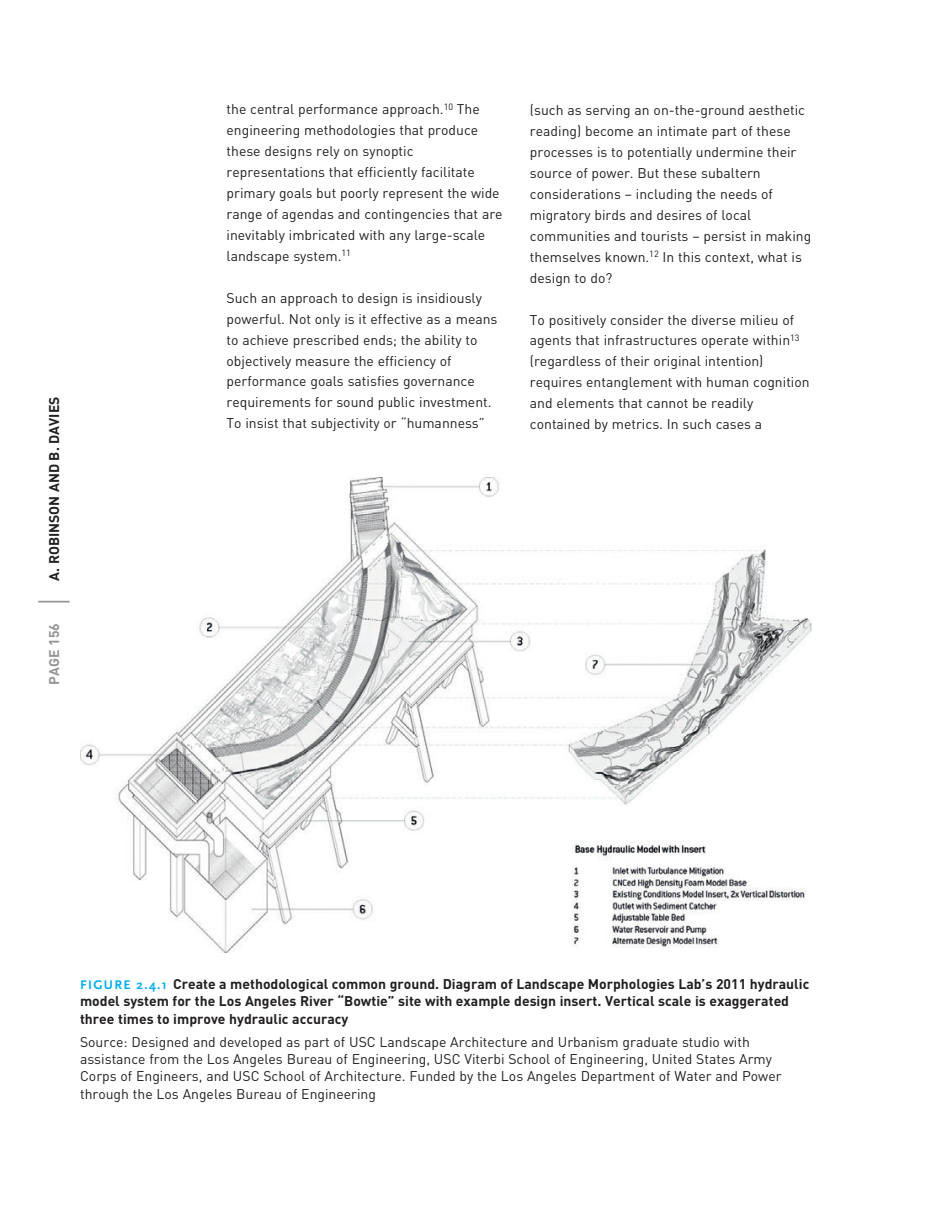
<style>
.page{position:relative;width:938px;height:1221px;background:#fff}
.page>*{position:absolute;margin:0;border:0;box-sizing:border-box;transform-origin:0 0}
.t1{font:14px/21px "DIN";color:#231f20}
.t2{font:700 14px/17.5px "DIN";color:#231f20}
.t3{font:700 14px "DIN";color:#939598}
.s1{font-family:"Scala Sans";font-size:13.12px;color:#00aeef}
</style>
<div class="page">
<hr style="left:38px;top:600px;width:32px;height:2px;background:#939598">
<img style="left:80px;top:477px;width:732px;height:475px">
<p class="t2" style="left:47px;top:580px;width:185px;rotate:-90deg">A. ROBINSON AND B. DAVIES</p>
<p class="t3" style="left:49px;top:684px;width:63px;rotate:-90deg">PAGE 156</p>
<p class="t1" style="left:226px;top:100px;width:277px">the central performance approach.<sup>10</sup> The engineering methodologies that produce these designs rely on synoptic representations that efficiently facilitate primary goals but poorly represent the wide range of agendas and contingencies that are inevitably imbricated with any large-scale landscape system.<sup>11</sup></p>
<p class="t1" style="left:226px;top:288px;width:272px">Such an approach to design is insidiously powerful. Not only is it effective as a means to achieve prescribed ends; the ability to objectively measure the efficiency of performance goals satisfies governance requirements for sound public investment.<br>To insist that subjectivity or “humanness”</p>
<p class="t1" style="left:530px;top:101px;width:283px">(such as serving an on-the-ground aesthetic reading) become an intimate part of these processes is to potentially undermine their source of power. But these subaltern considerations – including the needs of migratory birds and desires of local communities and tourists – persist in making themselves known.<sup>12</sup> In this context, what is design to do?</p>
<p class="t1" style="left:530px;top:310px;width:281px">To positively consider the diverse milieu of agents that infrastructures operate within<sup>13 </sup>(regardless of their original intention) requires entanglement with human cognition and elements that cannot be readily contained by metrics. In such cases a</p>
<p class="t2" style="left:80px;top:976px;width:730px"><span class="s1">FIGURE 2.4.1</span> Create a methodological common ground. Diagram of Landscape Morphologies Lab’s 2011 hydraulic model system for the Los Angeles River “Bowtie” site with example design insert. Vertical scale is exaggerated three times to improve hydraulic accuracy</p>
<p class="t1" style="left:80px;top:1034px;width:703px;line-height:17.5px">Source: Designed and developed as part of USC Landscape Architecture and Urbanism graduate studio with assistance from the Los Angeles Bureau of Engineering, USC Viterbi School of Engineering, United States Army Corps of Engineers, and USC School of Architecture. Funded by the Los Angeles Department of Water and Power through the Los Angeles Bureau of Engineering</p>
</div>
